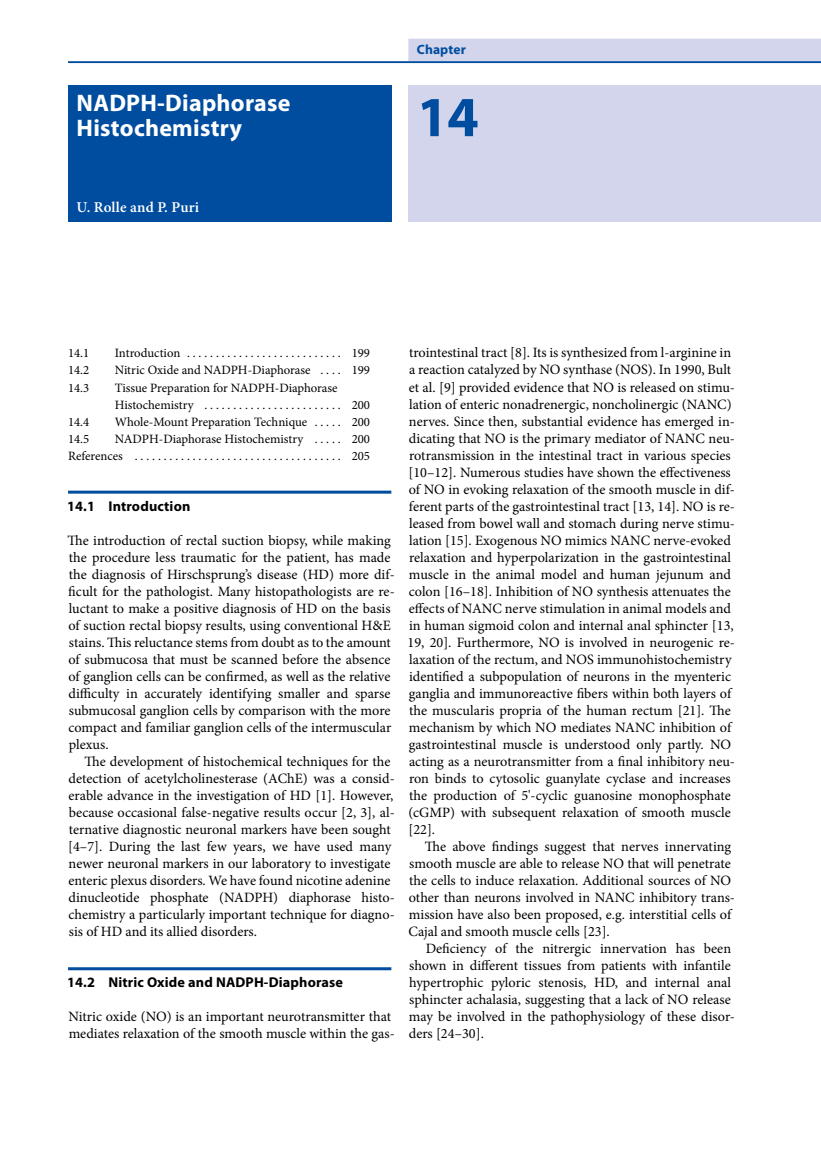
<style>
.page{position:relative;width:821px;height:1149px;background:#fff}
.page>*{position:absolute;margin:0;border:0;box-sizing:border-box;transform-origin:0 0}
.t1{font:700 57px "Myriad Pro";color:#004d9f}
.t2{font:700 24px/25.5px "Myriad Pro";letter-spacing:.01em;color:#fff}
.t3{font:600 15px "Minion Pro";letter-spacing:.01em;color:#fff}
.t4{font:14.25px/17px "Minion Pro";color:#000}
.t5{font:700 14.25px "Myriad Pro";letter-spacing:.01em;color:#000}
.t6{font:700 13.5px "Myriad Pro";letter-spacing:.01em;color:#004d9f}
.t7{font:12.75px/17px "Minion Pro";letter-spacing:-.005em;color:#000}
</style>
<div class="page">
<div style="left:408px;top:39px;width:413px;height:22px;background:#d2d5eb"></div>
<hr style="left:68px;top:61px;width:753px;height:2px;background:#004d9f">
<hr style="left:68px;top:490px;width:323px;height:3px;background:#004d9f">
<hr style="left:68px;top:966px;width:323px;height:3px;background:#004d9f">
<div style="left:408px;top:85px;width:413px;height:136px;background:#d2d5eb"></div>
<div style="left:68px;top:85px;width:323px;height:136px;background:#004d9f"></div>
<h2 class="t2" style="left:77px;top:89px;width:215px">NADPH-Diaphorase<br>Histochemistry</h2>
<p class="t3" style="left:77px;top:198px;width:124px">U. Rolle and P. Puri</p>
<p class="t6" style="left:417px;top:41px;width:51px">Chapter</p>
<h1 class="t1" style="left:417px;top:80px;width:63px">14</h1>
<p class="t7" style="left:68px;top:345px;width:23px">14.1</p>
<p class="t7" style="left:115px;top:345px;width:76px">Introduction ...........................</p>
<p class="t7" style="left:352px;top:345px;width:20px">199</p>
<p class="t7" style="left:68px;top:362px;width:23px">14.2</p>
<p class="t7" style="left:115px;top:362px;width:206px">Nitric Oxide and NADPH-Diaphorase .....</p>
<p class="t7" style="left:352px;top:362px;width:20px">199</p>
<p class="t7" style="left:68px;top:379px;width:23px">14.3</p>
<p class="t7" style="left:115px;top:379px;width:224px">Tissue Preparation for NADPH-Diaphorase<br>Histochemistry .........................</p>
<p class="t7" style="left:352px;top:396px;width:20px">200</p>
<p class="t7" style="left:68px;top:413px;width:23px">14.4</p>
<p class="t7" style="left:115px;top:413px;width:204px">Whole-Mount Preparation Technique .....</p>
<p class="t7" style="left:352px;top:413px;width:20px">200</p>
<p class="t7" style="left:68px;top:430px;width:23px">14.5</p>
<p class="t7" style="left:115px;top:430px;width:199px">NADPH-Diaphorase Histochemistry ......</p>
<p class="t7" style="left:352px;top:430px;width:20px">200</p>
<p class="t7" style="left:68px;top:447px;width:66px">References .....................................</p>
<p class="t7" style="left:352px;top:447px;width:20px">205</p>
<p class="t5" style="left:67px;top:496px;width:125px">14.1 Introduction</p>
<p class="t4" style="left:68px;top:531px;width:329px">The introduction of rectal suction biopsy, while making the procedure less traumatic for the patient, has made the diagnosis of Hirschsprung’s disease (HD) more dif&shy;ficult for the pathologist. Many histopathologists are re&shy;luctant to make a positive diagnosis of HD on the basis of suction rectal biopsy results, using conventional H&amp;E stains. This reluctance stems from doubt as to the amount of submucosa that must be scanned before the absence of ganglion cells can be confirmed, as well as the relative difficulty in accurately identifying smaller and sparse submucosal ganglion cells by comparison with the more compact and familiar ganglion cells of the intermuscular plexus.</p>
<p class="t4" style="left:68px;top:752px;width:328px;text-indent:16px">The development of histochemical techniques for the detection of acetylcholinesterase (AChE) was a consid&shy;erable advance in the investigation of HD [1]. However, because occasional false-negative results occur [2, 3], al&shy;ternative diagnostic neuronal markers have been sought [4–7]. During the last few years, we have used many newer neuronal markers in our laboratory to investigate enteric plexus disorders. We have found nicotine adenine dinucleotide phosphate (NADPH) diaphorase histo&shy;chemistry a particularly important technique for diagno&shy;sis of HD and its allied disorders.</p>
<p class="t5" style="left:67px;top:972px;width:277px">14.2 Nitric Oxide and NADPH-Diaphorase</p>
<p class="t4" style="left:69px;top:1008px;width:328px">Nitric oxide (NO) is an important neurotransmitter that mediates relaxation of the smooth muscle within the gas-</p>
<p class="t4" style="left:407px;top:344px;width:329px">trointestinal tract [8]. Its is synthesized from l-arginine in a reaction catalyzed by NO synthase (NOS). In 1990, Bult et al. [9] provided evidence that NO is released on stimu&shy;lation of enteric nonadrenergic, noncholinergic (NANC) nerves. Since then, substantial evidence has emerged in&shy;dicating that NO is the primary mediator of NANC neu&shy;rotransmission in the intestinal tract in various species [10–12]. Numerous studies have shown the effectiveness of NO in evoking relaxation of the smooth muscle in dif&shy;ferent parts of the gastrointestinal tract [13, 14]. NO is re&shy;leased from bowel wall and stomach during nerve stimu&shy;lation [15]. Exogenous NO mimics NANC nerve-evoked relaxation and hyperpolarization in the gastrointestinal muscle in the animal model and human jejunum and colon [16–18]. Inhibition of NO synthesis attenuates the effects of NANC nerve stimulation in animal models and in human sigmoid colon and internal anal sphincter [13, 19, 20]. Furthermore, NO is involved in neurogenic re&shy;laxation of the rectum, and NOS immunohistochemistry identified a subpopulation of neurons in the myenteric ganglia and immunoreactive fibers within both layers of the muscularis propria of the human rectum [21]. The mechanism by which NO mediates NANC inhibition of gastrointestinal muscle is understood only partly. NO acting as a neurotransmitter from a final inhibitory neu&shy;ron binds to cytosolic guanylate cyclase and increases the production of 5'-cyclic guanosine monophosphate (cGMP) with subsequent relaxation of smooth muscle [22].</p>
<p class="t4" style="left:408px;top:837px;width:328px;text-indent:16px">The above findings suggest that nerves innervating smooth muscle are able to release NO that will penetrate the cells to induce relaxation. Additional sources of NO other than neurons involved in NANC inhibitory trans&shy;mission have also been proposed, e.g. interstitial cells of Cajal and smooth muscle cells [23].</p>
<p class="t4" style="left:409px;top:939px;width:328px;text-indent:17px">Deficiency of the nitrergic innervation has been shown in different tissues from patients with infantile hypertrophic pyloric stenosis, HD, and internal anal sphincter achalasia, suggesting that a lack of NO release may be involved in the pathophysiology of these disor&shy;ders [24–30].</p>
</div>
